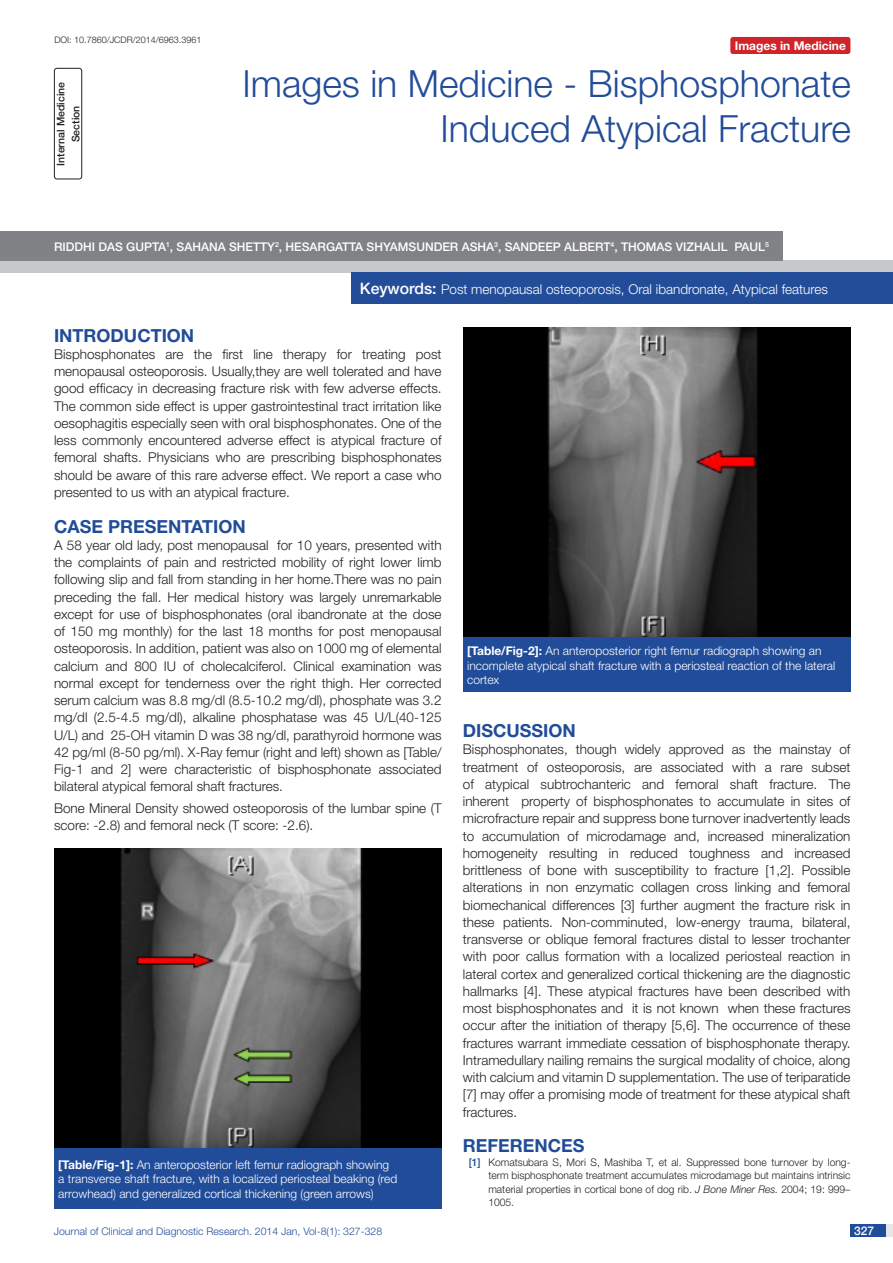
<style>
.page{position:relative;width:893px;height:1263px;background:#fff}
.page>*{position:absolute;margin:0;border:0;box-sizing:border-box;transform-origin:0 0}
.t1{font:300 37.5px/45px "Helvetica Neue";color:#214c99;text-align:right}
.Level_1{font:700 18px "Helvetica Neue";color:#214c99}
.Body_text{font:300 13.5px/17.2px "Helvetica Neue";color:#231f20;text-align:justify}
.t2{font:300 13.5px "Helvetica Neue";color:#fff}
.Table_text{font:300 12px/14.4px "Helvetica Neue";color:#fff}
.Author{font:500 12px "Helvetica Neue";color:#fff}
.t3{font:700 12px "Helvetica Neue";color:#fff}
.t4{font:300 10.5px/13.5px "Helvetica Neue";color:#231f20;text-align:justify}
.t5{font:300 10.5px "Helvetica Neue";color:#214c99}
.t6{font:500 10.5px/15px "Helvetica Neue";color:#231f20;text-align:center}
.DOI{font:300 9px "Helvetica Neue";color:#231f20}
.s1{font-weight:500;font-size:15.75px}
.s2{font-weight:700}
.s3{font-weight:500;color:#214c99}
.s4{font-style:italic}
</style>
<div class="page">
<div style="left:850px;top:1224px;width:43px;height:13px;background:#e6e7e9"></div>
<div style="left:850px;top:1224px;width:35px;height:13px;background:#214c99"></div>
<div style="left:730px;top:37px;width:120px;height:17px;background:#d1232a;border-radius:3px"></div>
<div style="left:0;top:260px;width:893px;height:12px;background:#c7c8ca"></div>
<div style="left:0;top:231px;width:782px;height:30px;background:#808285"></div>
<div style="left:54px;top:68px;width:28px;height:111px;border:1px solid #231f20;border-radius:3px"></div>
<div style="left:351px;top:273px;width:542px;height:31px;background:#244d99"></div>
<div style="left:54px;top:848px;width:388px;height:301px;background:#000"></div>
<img style="left:121px;top:848px;width:241px;height:300px">
<div style="left:54px;top:1148px;width:388px;height:61px;background:#214c99"></div>
<div style="left:463px;top:327px;width:387px;height:313px;background:#000"></div>
<img style="left:494px;top:327px;width:324px;height:311px">
<div style="left:463px;top:638px;width:387px;height:54px;background:#214c99"></div>
<p class="DOI" style="left:54px;top:35px;width:148px">DOI: 10.7860/JCDR/2014/6963.3961</p>
<p class="t6" style="left:53px;top:166px;width:85px;rotate:-90deg">INTERNAL MEDICINE<br>SECTION</p>
<p class="t3" style="left:735px;top:38px;width:113px">IMAGES IN MEDICINE</p>
<p class="t1" style="left:243px;top:60px;width:610px">Images in Medicine - Bisphosphonate<br>Induced Atypical Fracture</p>
<p class="Author" style="left:54px;top:239px;width:716px">RIDDHI DAS GUPTA<sup>1</sup>, SAHANA SHETTY<sup>2</sup>, HESARGATTA SHYAMSUNDER ASHA<sup>3</sup>, SANDEEP ALBERT<sup>4</sup>, THOMAS VIZHALIL PAUL<sup>5</sup></p>
<p class="t2" style="left:360px;top:281px;width:469px"><span class="s1">KEYWORDS:</span> Post menopausal osteoporosis, Oral ibandronate, Atypical features</p>
<p class="Level_1" style="left:54px;top:324px;width:142px">INTRODUCTION</p>
<p class="Body_text" style="left:54px;top:345px;width:389px">Bisphosphonates are the first line therapy for treating post menopausal osteoporosis. Usually,they are well tolerated and have good efficacy in decreasing fracture risk with few adverse effects.<br>The common side effect is upper gastrointestinal tract irritation like oesophagitis especially seen with oral bisphosphonates. One of the less commonly encountered adverse effect is atypical fracture of femoral shafts. Physicians who are prescribing bisphosphonates should be aware of this rare adverse effect. We report a case who presented to us with an atypical fracture.</p>
<p class="Level_1" style="left:54px;top:515px;width:193px">CASE PRESENTATION</p>
<p class="Body_text" style="left:54px;top:536px;width:389px">A 58 year old lady, post menopausal for 10 years, presented with the complaints of pain and restricted mobility of right lower limb following slip and fall from standing in her home.There was no pain preceding the fall. Her medical history was largely unremarkable except for use of bisphosphonates (oral ibandronate at the dose of 150 mg monthly) for the last 18 months for post menopausal osteoporosis. In addition, patient was also on 1000 mg of elemental calcium and 800 IU of cholecalciferol. Clinical examination was normal except for tenderness over the right thigh. Her corrected serum calcium was 8.8 mg/dl (8.5-10.2 mg/dl), phosphate was 3.2 mg/dl (2.5-4.5 mg/dl), alkaline phosphatase was 45 U/L(40-125<br>U/L) and 25-OH vitamin D was 38 ng/dl, parathyroid hormone was 42 pg/ml (8-50 pg/ml). X-Ray femur (right and left) shown as [Table/ Fig-1 and 2] were characteristic of bisphosphonate associated bilateral atypical femoral shaft fractures.</p>
<p class="Body_text" style="left:54px;top:799px;width:389px">Bone Mineral Density showed osteoporosis of the lumbar spine (T score: -2.8) and femoral neck (T score: -2.6).</p>
<p class="Table_text" style="left:58px;top:1157px;width:340px"><span class="s2">[TABLE/FIG-1]:</span> An anteroposterior left femur radiograph showing a transverse shaft fracture, with a localized periosteal beaking (red arrowhead) and generalized cortical thickening (green arrows)</p>
<p class="Table_text" style="left:467px;top:643px;width:370px"><span class="s2">[TABLE/FIG-2]:</span> An anteroposterior right femur radiograph showing an incomplete atypical shaft fracture with a periosteal reaction of the lateral cortex</p>
<p class="Level_1" style="left:463px;top:719px;width:115px">DISCUSSION</p>
<p class="Body_text" style="left:463px;top:740px;width:389px">Bisphosphonates, though widely approved as the mainstay of treatment of osteoporosis, are associated with a rare subset of atypical subtrochanteric and femoral shaft fracture. The inherent property of bisphosphonates to accumulate in sites of microfracture repair and suppress bone turnover inadvertently leads to accumulation of microdamage and, increased mineralization homogeneity resulting in reduced toughness and increased brittleness of bone with susceptibility to fracture [1,2]. Possible alterations in non enzymatic collagen cross linking and femoral biomechanical differences [3] further augment the fracture risk in these patients. Non-comminuted, low-energy trauma, bilateral, transverse or oblique femoral fractures distal to lesser trochanter with poor callus formation with a localized periosteal reaction in lateral cortex and generalized cortical thickening are the diagnostic hallmarks [4]. These atypical fractures have been described with most bisphosphonates and it is not known when these fractures occur after the initiation of therapy [5,6]. The occurrence of these fractures warrant immediate cessation of bisphosphonate therapy.<br>Intramedullary nailing remains the surgical modality of choice, along with calcium and vitamin D supplementation. The use of teriparatide [7] may offer a promising mode of treatment for these atypical shaft fractures.</p>
<p class="Level_1" style="left:463px;top:1135px;width:123px">REFERENCES</p>
<p class="t4" style="left:488px;top:1155px;width:364px;text-indent:-20px"><span class="s3">[1]</span> Komatsubara S, Mori S, Mashiba T, et al. Suppressed bone turnover by long&shy;term bisphosphonate treatment accumulates microdamage but maintains intrinsic material properties in cortical bone of dog rib. <span class="s4">J Bone Miner Res.</span> 2004; 19: 999– 1005.</p>
<p class="t5" style="left:54px;top:1225px;width:330px">Journal of Clinical and Diagnostic Research. 2014 Jan, Vol-8(1): 327-328</p>
<p class="Author" style="left:854px;top:1223px;width:22px">327</p>
</div>
